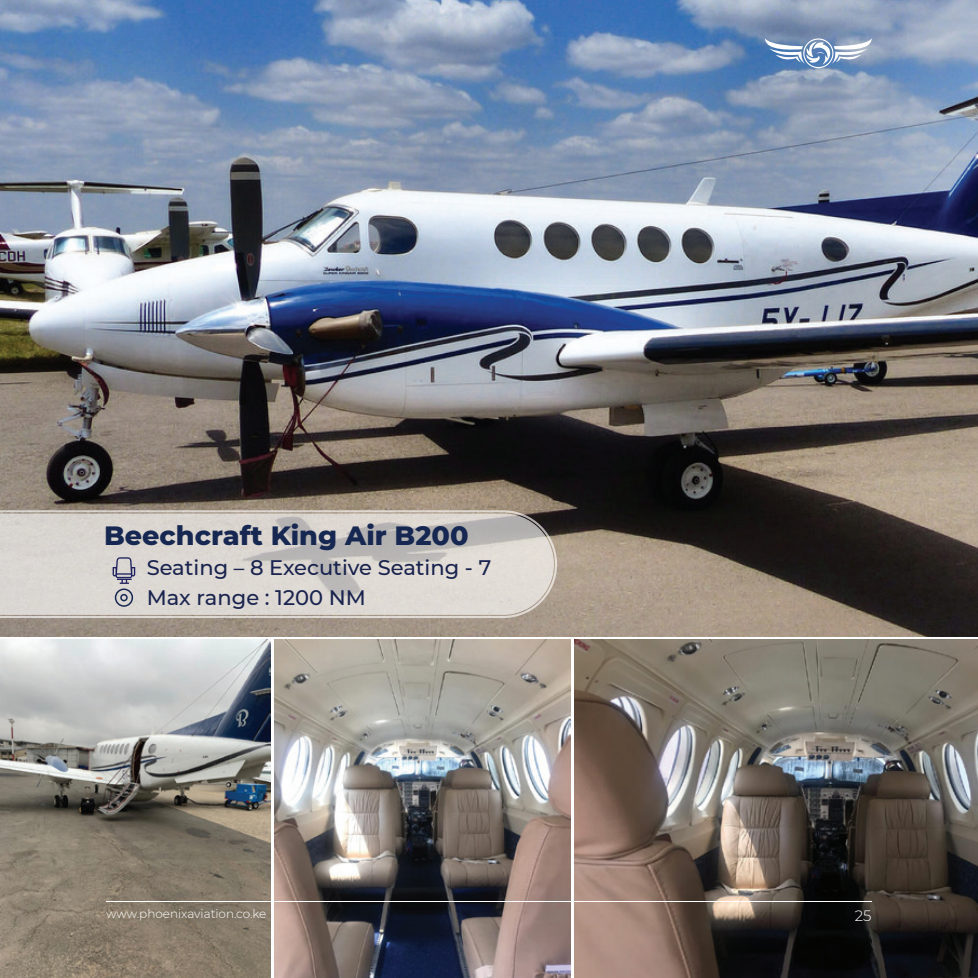
<style>
.page{position:relative;width:978px;height:978px;background:#fff}
.page>*{position:absolute;margin:0;border:0;box-sizing:border-box;transform-origin:0 0}
.t1{font:800 27px "Montserrat";color:#162751}
.t2{font:500 21px/30px "Montserrat";color:#19234e}
.t3{font:300 15px "Montserrat";color:#fff}
.t4{font:300 12px "Montserrat";color:#fff}
</style>
<div class="page">
<img style="left:0;top:0;width:978px;height:636px">
<svg style="left:0;top:510px;width:557px;height:108px;background:#c0b8af"></svg>
<svg style="left:0;top:513px;width:554px;height:102px;background:#cac3bc"></svg>
<svg style="left:0;top:516px;width:552px;height:97px;background:#d4d0cb"></svg>
<img style="left:275px;top:640px;width:296px;height:338px">
<img style="left:0;top:640px;width:271px;height:338px">
<img style="left:575px;top:640px;width:403px;height:338px">
<svg style="left:113px;top:557px;width:22px;height:27px"></svg>
<svg style="left:765px;top:38px;width:107px;height:30px"></svg>
<div style="left:115px;top:588px;width:18px;height:19px;border:2px solid #162751;border-radius:50%"></div>
<div style="left:120px;top:594px;width:8px;height:7px;border:2px solid #162751;border-radius:50%"></div>
<hr style="left:106px;top:901px;width:766px;height:1px;background:#fff">
<p class="t1" style="left:104px;top:516px;width:366px">Beechcraft King Air B200</p>
<p class="t2" style="left:147px;top:552px;width:346px">Seating – 8 Executive Seating - 7<br>Max range : 1200 NM</p>
<p class="t4" style="left:106px;top:905px;width:162px">www.phoenixaviation.co.ke</p>
<p class="t3" style="left:855px;top:905px;width:18px">25</p>
</div>
